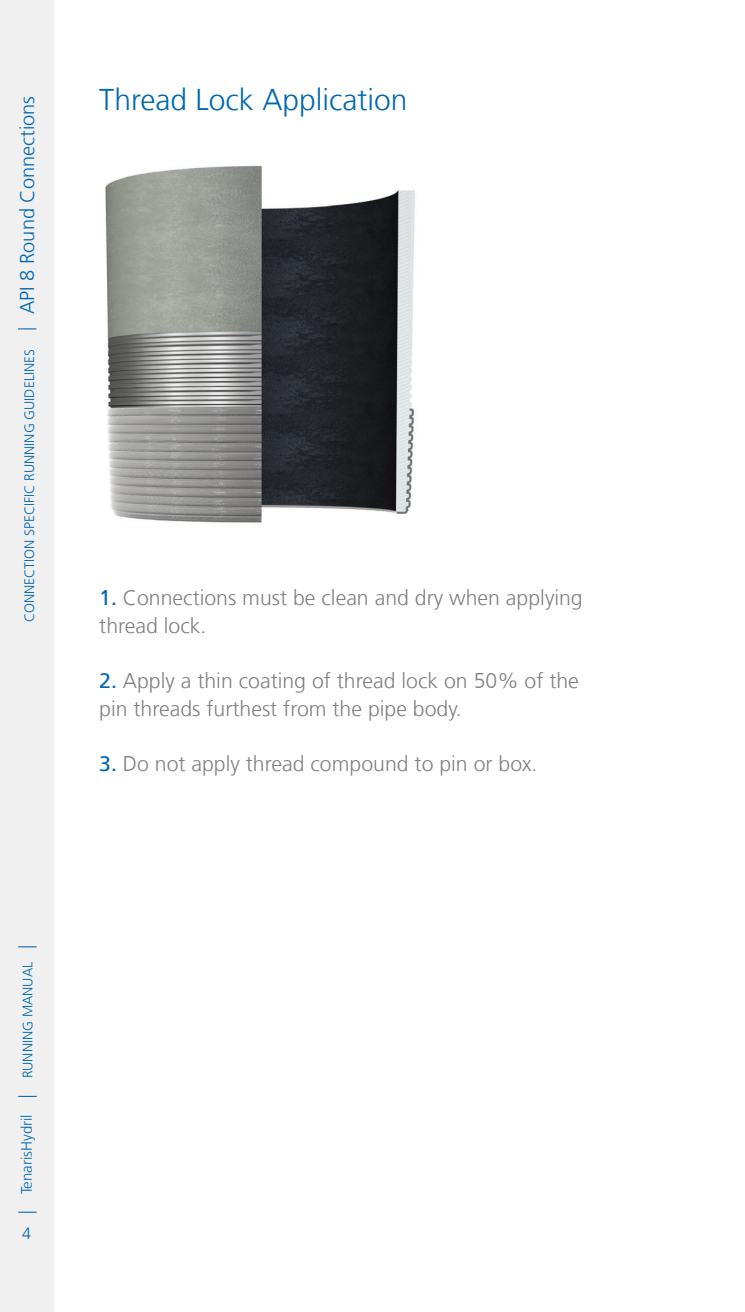
<style>
.page{position:relative;width:745px;height:1312px;background:#fff}
.page>*{position:absolute;margin:0;border:0;box-sizing:border-box;transform-origin:0 0}
.t1{font:300 30px "Frutiger";color:#0168b3}
.t2{font:300 21.25px/27.5px "Frutiger";color:#808083}
.t3{font:300 20px "Frutiger";color:#0168b3}
.t4{font:300 16.25px "Frutiger";color:#0168b3}
.t5{font:300 15px "Frutiger";color:#0168b3}
.t6{font:300 13.75px "Frutiger";color:#0168b3}
.s1{font-weight:400;color:#0168b3}
</style>
<div class="page">
<div style="left:0;top:0;width:54px;height:1311px;background:#f0f0f1"></div>
<svg style="left:18px;top:1211px;width:19px;height:1px"></svg>
<svg style="left:18px;top:1095px;width:19px;height:1px"></svg>
<svg style="left:18px;top:328px;width:18px;height:1px"></svg>
<svg style="left:18px;top:946px;width:19px;height:1px"></svg>
<img style="left:105px;top:165px;width:310px;height:358px">
<p class="t3" style="left:16px;top:314px;width:219px;rotate:-90deg">API 8 Round Connections</p>
<h1 class="t1" style="left:99px;top:83px;width:309px">Thread Lock Application</h1>
<p class="t6" style="left:21px;top:622px;width:273px;rotate:-90deg">Connection Specific Running Guidelines</p>
<p class="t2" style="left:99px;top:584px;width:484px"><span class="s1">1.</span> Connections must be clean and dry when applying thread lock.</p>
<p class="t2" style="left:99px;top:667px;width:481px"><span class="s1">2.</span> Apply a thin coating of thread lock on 50% of the pin threads furthest from the pipe body.</p>
<p class="t2" style="left:99px;top:749px;width:439px"><span class="s1">3.</span> Do not apply thread compound to pin or box.</p>
<p class="t6" style="left:20px;top:1078px;width:118px;rotate:-90deg">RUNNING MANUAL</p>
<p class="t5" style="left:18px;top:1194px;width:81px;rotate:-90deg">TenarisHydril</p>
<p class="t4" style="left:22px;top:1223px;width:11px">4</p>
</div>
